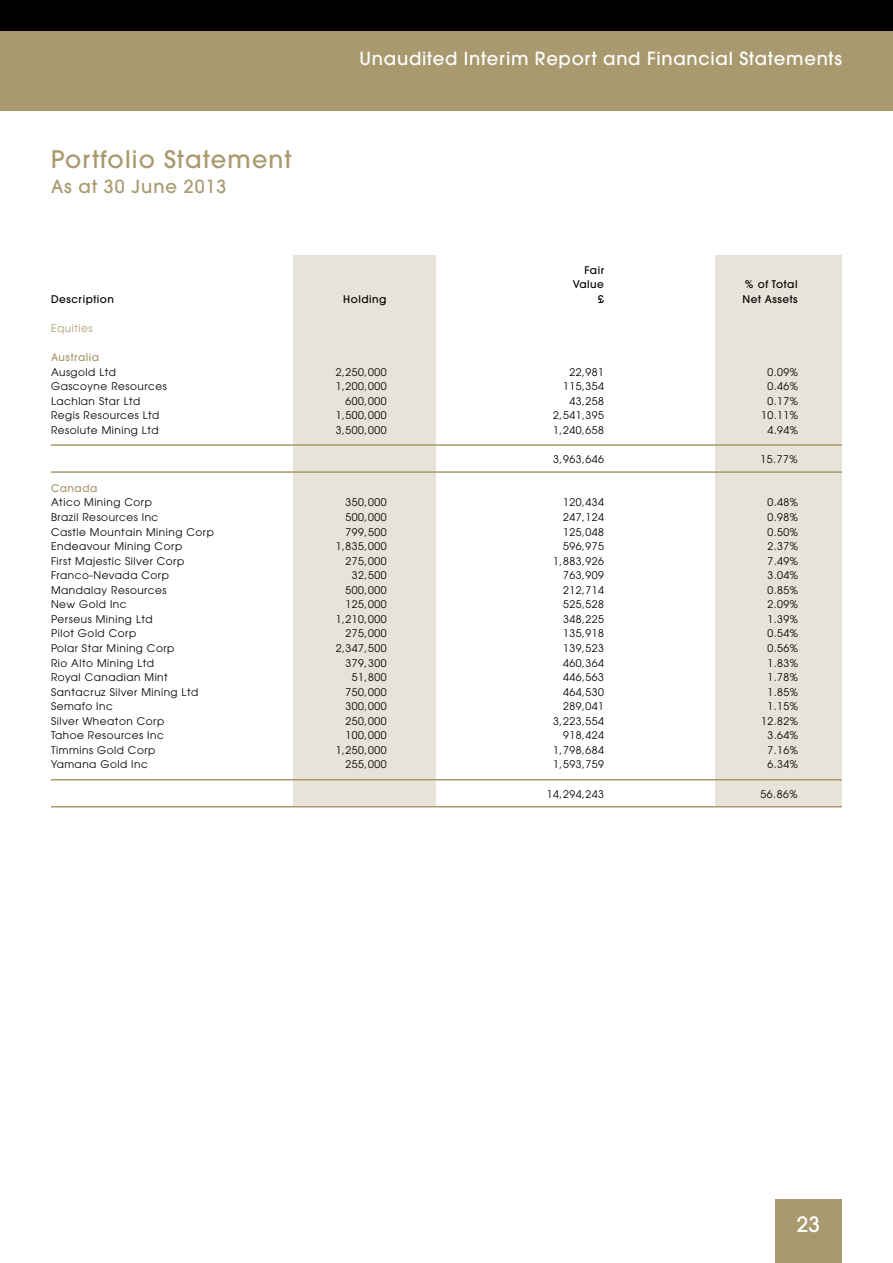
<style>
.page{position:relative;width:893px;height:1263px;background:#fff}
.page>*{position:absolute;margin:0;border:0;box-sizing:border-box;transform-origin:0 0}
.t1{font:500 24px "Avant Garde";letter-spacing:.05em;color:#a9996e}
.t2{font:500 21px "Avant Garde";color:#fff}
.t3{font:500 18px "Avant Garde";letter-spacing:.04em;color:#fff}
.t4{font:500 18px "Avant Garde";letter-spacing:.05em;color:#a9996e}
.t5{font:10.5px "Avant Garde";letter-spacing:.05em;color:#000}
.t6{font:500 10.5px/14.5px "Avant Garde";letter-spacing:.05em;color:#000;text-align:right}
.t7{font:500 10.5px "Avant Garde";letter-spacing:.05em;color:#a9996e}
.t8{font:10.5px "Avant Garde";letter-spacing:.05em;color:#a9996e}
</style>
<div class="page">
<div style="left:775px;top:1199px;width:67px;height:64px;background:#a9996e"></div>
<div style="left:0;top:30px;width:893px;height:81px;background:#a9996e"></div>
<div style="left:0;top:0;width:893px;height:31px;background:#000"></div>
<div style="left:293px;top:255px;width:143px;height:552px;background:#e8e3d8"></div>
<div style="left:715px;top:255px;width:127px;height:552px;background:#e8e3d8"></div>
<hr style="left:51px;top:444px;width:791px;height:2px;background:#a9996e">
<hr style="left:51px;top:471px;width:791px;height:2px;background:#a9996e">
<hr style="left:51px;top:779px;width:791px;height:1px;background:#a9996e">
<hr style="left:51px;top:806px;width:791px;height:1px;background:#a9996e">
<h1 class="t1" style="left:51px;top:144px;width:242px">Portfolio Statement</h1>
<h3 class="t4" style="left:51px;top:175px;width:177px">As at 30 June 2013</h3>
<h3 class="t3" style="left:360px;top:48px;width:484px">Unaudited Interim Report and Financial Statements</h3>
<p class="t6" style="left:573px;top:263px;width:33px">Fair<br>Value</p>
<p class="t6" style="left:745px;top:277px;width:54px">% of Total</p>
<p class="t6" style="left:51px;top:292px;width:65px">Description</p>
<p class="t6" style="left:343px;top:292px;width:45px">Holding</p>
<p class="t6" style="left:598px;top:292px;width:7px">£</p>
<p class="t6" style="left:742px;top:292px;width:57px">Net Assets</p>
<p class="t8" style="left:51px;top:322px;width:43px">Equities</p>
<p class="t7" style="left:51px;top:351px;width:50px">Australia</p>
<p class="t5" style="left:51px;top:365px;width:67px">Ausgold Ltd</p>
<p class="t5" style="left:336px;top:365px;width:52px">2,250,000</p>
<p class="t5" style="left:569px;top:365px;width:36px">22,981</p>
<p class="t5" style="left:767px;top:365px;width:32px">0.09%</p>
<p class="t5" style="left:51px;top:380px;width:117px">Gascoyne Resources</p>
<p class="t5" style="left:336px;top:380px;width:52px">1,200,000</p>
<p class="t5" style="left:563px;top:380px;width:42px">115,354</p>
<p class="t5" style="left:767px;top:380px;width:32px">0.46%</p>
<p class="t5" style="left:51px;top:395px;width:91px">Lachlan Star Ltd</p>
<p class="t5" style="left:346px;top:395px;width:42px">600,000</p>
<p class="t5" style="left:569px;top:395px;width:36px">43,258</p>
<p class="t5" style="left:767px;top:395px;width:32px">0.17%</p>
<p class="t5" style="left:51px;top:409px;width:110px">Regis Resources Ltd</p>
<p class="t5" style="left:336px;top:409px;width:52px">1,500,000</p>
<p class="t5" style="left:553px;top:409px;width:52px">2,541,395</p>
<p class="t5" style="left:761px;top:409px;width:38px">10.11%</p>
<p class="t5" style="left:51px;top:424px;width:109px">Resolute Mining Ltd</p>
<p class="t5" style="left:336px;top:424px;width:52px">3,500,000</p>
<p class="t5" style="left:553px;top:424px;width:52px">1,240,658</p>
<p class="t5" style="left:767px;top:424px;width:32px">4.94%</p>
<p class="t5" style="left:553px;top:453px;width:52px">3,963,646</p>
<p class="t5" style="left:761px;top:453px;width:38px">15.77%</p>
<p class="t7" style="left:51px;top:482px;width:48px">Canada</p>
<p class="t5" style="left:51px;top:496px;width:102px">Atico Mining Corp</p>
<p class="t5" style="left:346px;top:496px;width:42px">350,000</p>
<p class="t5" style="left:563px;top:496px;width:42px">120,434</p>
<p class="t5" style="left:767px;top:496px;width:32px">0.48%</p>
<p class="t5" style="left:51px;top:511px;width:109px">Brazil Resources Inc</p>
<p class="t5" style="left:346px;top:511px;width:42px">500,000</p>
<p class="t5" style="left:563px;top:511px;width:42px">247,124</p>
<p class="t5" style="left:767px;top:511px;width:32px">0.98%</p>
<p class="t5" style="left:51px;top:525px;width:164px">Castle Mountain Mining Corp</p>
<p class="t5" style="left:346px;top:525px;width:42px">799,500</p>
<p class="t5" style="left:563px;top:525px;width:42px">125,048</p>
<p class="t5" style="left:767px;top:525px;width:32px">0.50%</p>
<p class="t5" style="left:51px;top:540px;width:133px">Endeavour Mining Corp</p>
<p class="t5" style="left:336px;top:540px;width:52px">1,835,000</p>
<p class="t5" style="left:563px;top:540px;width:42px">596,975</p>
<p class="t5" style="left:767px;top:540px;width:32px">2.37%</p>
<p class="t5" style="left:51px;top:555px;width:135px">First Majestic Silver Corp</p>
<p class="t5" style="left:346px;top:555px;width:42px">275,000</p>
<p class="t5" style="left:553px;top:555px;width:52px">1,883,926</p>
<p class="t5" style="left:767px;top:555px;width:32px">7.49%</p>
<p class="t5" style="left:51px;top:569px;width:119px">Franco-Nevada Corp</p>
<p class="t5" style="left:352px;top:569px;width:36px">32,500</p>
<p class="t5" style="left:563px;top:569px;width:42px">763,909</p>
<p class="t5" style="left:767px;top:569px;width:32px">3.04%</p>
<p class="t5" style="left:51px;top:584px;width:117px">Mandalay Resources</p>
<p class="t5" style="left:346px;top:584px;width:42px">500,000</p>
<p class="t5" style="left:563px;top:584px;width:42px">212,714</p>
<p class="t5" style="left:767px;top:584px;width:32px">0.85%</p>
<p class="t5" style="left:51px;top:598px;width:77px">New Gold Inc</p>
<p class="t5" style="left:346px;top:598px;width:42px">125,000</p>
<p class="t5" style="left:563px;top:598px;width:42px">525,528</p>
<p class="t5" style="left:767px;top:598px;width:32px">2.09%</p>
<p class="t5" style="left:51px;top:613px;width:103px">Perseus Mining Ltd</p>
<p class="t5" style="left:336px;top:613px;width:52px">1,210,000</p>
<p class="t5" style="left:563px;top:613px;width:42px">348,225</p>
<p class="t5" style="left:767px;top:613px;width:32px">1.39%</p>
<p class="t5" style="left:51px;top:627px;width:87px">Pilot Gold Corp</p>
<p class="t5" style="left:346px;top:627px;width:42px">275,000</p>
<p class="t5" style="left:563px;top:627px;width:42px">135,918</p>
<p class="t5" style="left:767px;top:627px;width:32px">0.54%</p>
<p class="t5" style="left:51px;top:642px;width:125px">Polar Star Mining Corp</p>
<p class="t5" style="left:336px;top:642px;width:52px">2,347,500</p>
<p class="t5" style="left:563px;top:642px;width:42px">139,523</p>
<p class="t5" style="left:767px;top:642px;width:32px">0.56%</p>
<p class="t5" style="left:51px;top:656px;width:104px">Rio Alto Mining Ltd</p>
<p class="t5" style="left:346px;top:656px;width:42px">379,300</p>
<p class="t5" style="left:563px;top:656px;width:42px">460,364</p>
<p class="t5" style="left:767px;top:656px;width:32px">1.83%</p>
<p class="t5" style="left:51px;top:671px;width:118px">Royal Canadian Mint</p>
<p class="t5" style="left:352px;top:671px;width:36px">51,800</p>
<p class="t5" style="left:563px;top:671px;width:42px">446,563</p>
<p class="t5" style="left:767px;top:671px;width:32px">1.78%</p>
<p class="t5" style="left:51px;top:686px;width:149px">Santacruz Silver Mining Ltd</p>
<p class="t5" style="left:346px;top:686px;width:42px">750,000</p>
<p class="t5" style="left:563px;top:686px;width:42px">464,530</p>
<p class="t5" style="left:767px;top:686px;width:32px">1.85%</p>
<p class="t5" style="left:51px;top:700px;width:63px">Semafo Inc</p>
<p class="t5" style="left:346px;top:700px;width:42px">300,000</p>
<p class="t5" style="left:563px;top:700px;width:42px">289,041</p>
<p class="t5" style="left:767px;top:700px;width:32px">1.15%</p>
<p class="t5" style="left:51px;top:715px;width:115px">Silver Wheaton Corp</p>
<p class="t5" style="left:346px;top:715px;width:42px">250,000</p>
<p class="t5" style="left:553px;top:715px;width:52px">3,223,554</p>
<p class="t5" style="left:761px;top:715px;width:38px">12.82%</p>
<p class="t5" style="left:51px;top:729px;width:114px">Tahoe Resources Inc</p>
<p class="t5" style="left:346px;top:729px;width:42px">100,000</p>
<p class="t5" style="left:563px;top:729px;width:42px">918,424</p>
<p class="t5" style="left:767px;top:729px;width:32px">3.64%</p>
<p class="t5" style="left:51px;top:744px;width:106px">Timmins Gold Corp</p>
<p class="t5" style="left:336px;top:744px;width:52px">1,250,000</p>
<p class="t5" style="left:553px;top:744px;width:52px">1,798,684</p>
<p class="t5" style="left:767px;top:744px;width:32px">7.16%</p>
<p class="t5" style="left:51px;top:758px;width:98px">Yamana Gold Inc</p>
<p class="t5" style="left:346px;top:758px;width:42px">255,000</p>
<p class="t5" style="left:553px;top:758px;width:52px">1,593,759</p>
<p class="t5" style="left:767px;top:758px;width:32px">6.34%</p>
<p class="t5" style="left:547px;top:787px;width:59px">14,294,243</p>
<p class="t5" style="left:761px;top:787px;width:38px">56.86%</p>
<h2 class="t2" style="left:797px;top:1211px;width:25px">23</h2>
</div>
